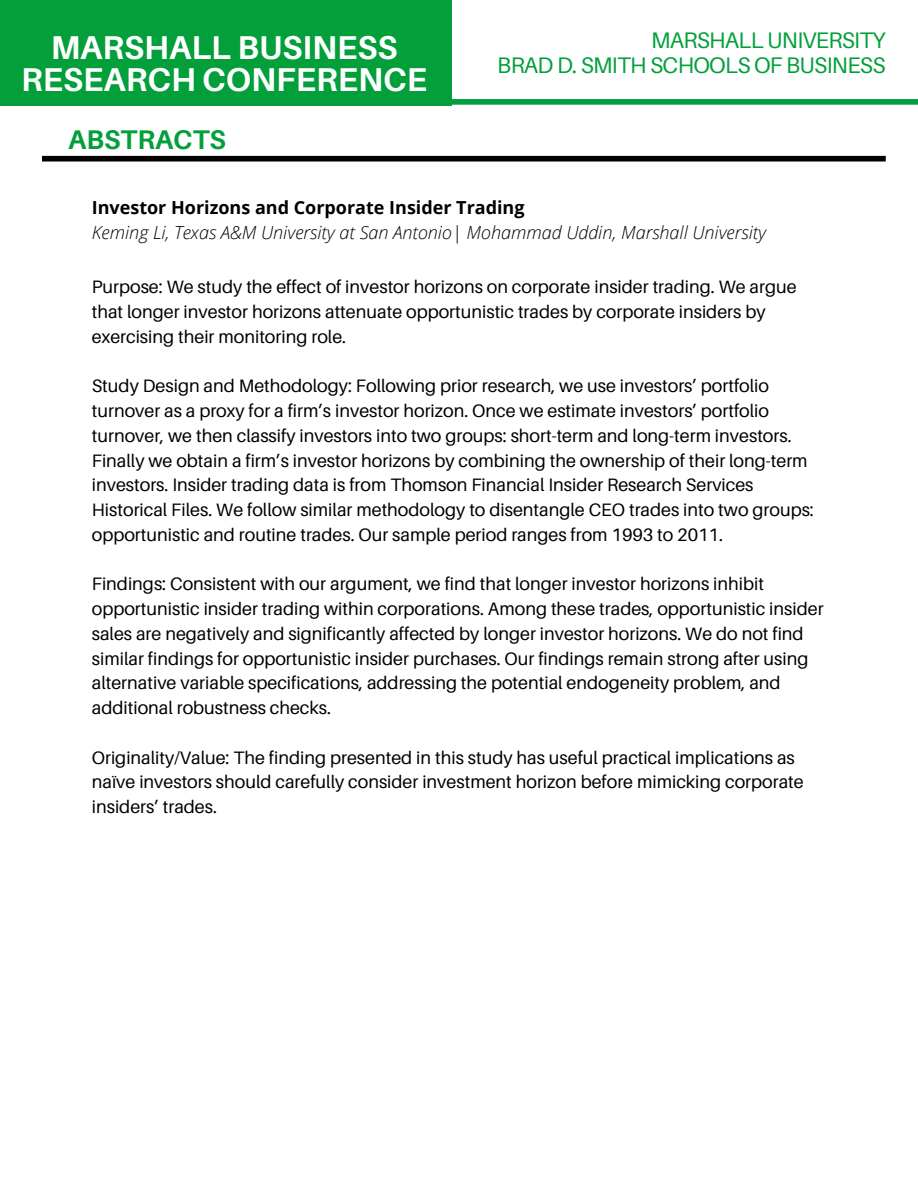
<style>
.page{position:relative;width:918px;height:1188px;background:#fff}
.page>*{position:absolute;margin:0;border:0;box-sizing:border-box;transform-origin:0 0}
.t1{font:700 33px/32.7px "Aileron";color:#fff;text-align:center}
.t2{font:700 27px "Aileron";color:#029f3b}
.t3{font:22.5px/25.8px "Aileron";letter-spacing:-.03em;color:#029f3b;text-align:right}
.t4{font:18px/24.8px "Aileron";color:#000}
.t5{font:italic 300 18px "Open Sans";color:#000}
.t6{font:700 18px "Open Sans";color:#000}
</style>
<div class="page">
<div style="left:255px;top:99px;width:663px;height:6px;background:#029f3b"></div>
<div style="left:42px;top:156px;width:844px;height:6px;background:#000"></div>
<div style="left:0;top:0;width:452px;height:106px;background:#029f3b"></div>
<h1 class="t1" style="left:21px;top:30px;width:407px">MARSHALL BUSINESS<br>RESEARCH CONFERENCE</h1>
<p class="t3" style="left:497px;top:26px;width:390px">MARSHALL UNIVERSITY<br>BRAD D. SMITH SCHOOLS OF BUSINESS</p>
<h2 class="t2" style="left:68px;top:123px;width:159px">ABSTRACTS</h2>
<p class="t6" style="left:92px;top:195px;width:434px">Investor Horizons and Corporate Insider Trading</p>
<p class="t5" style="left:92px;top:219px;width:676px">Keming Li, Texas A&amp;M University at San Antonio| Mohammad Uddin, Marshall University</p>
<p class="t4" style="left:92px;top:274px;width:706px">Purpose: We study the effect of investor horizons on corporate insider trading. We argue that longer investor horizons attenuate opportunistic trades by corporate insiders by exercising their monitoring role.</p>
<p class="t4" style="left:92px;top:373px;width:724px">Study Design and Methodology: Following prior research, we use investors’ portfolio turnover as a proxy for a firm’s investor horizon. Once we estimate investors’ portfolio turnover, we then classify investors into two groups: short-term and long-term investors.<br>Finally we obtain a firm’s investor horizons by combining the ownership of their long-term investors. Insider trading data is from Thomson Financial Insider Research Services Historical Files. We follow similar methodology to disentangle CEO trades into two groups: opportunistic and routine trades. Our sample period ranges from 1993 to 2011.</p>
<p class="t4" style="left:92px;top:571px;width:733px">Findings: Consistent with our argument, we find that longer investor horizons inhibit opportunistic insider trading within corporations. Among these trades, opportunistic insider sales are negatively and significantly affected by longer investor horizons. We do not find similar findings for opportunistic insider purchases. Our findings remain strong after using alternative variable specifications, addressing the potential endogeneity problem, and additional robustness checks.</p>
<p class="t4" style="left:92px;top:745px;width:714px">Originality/Value: The finding presented in this study has useful practical implications as naïve investors should carefully consider investment horizon before mimicking corporate insiders’ trades.</p>
</div>
